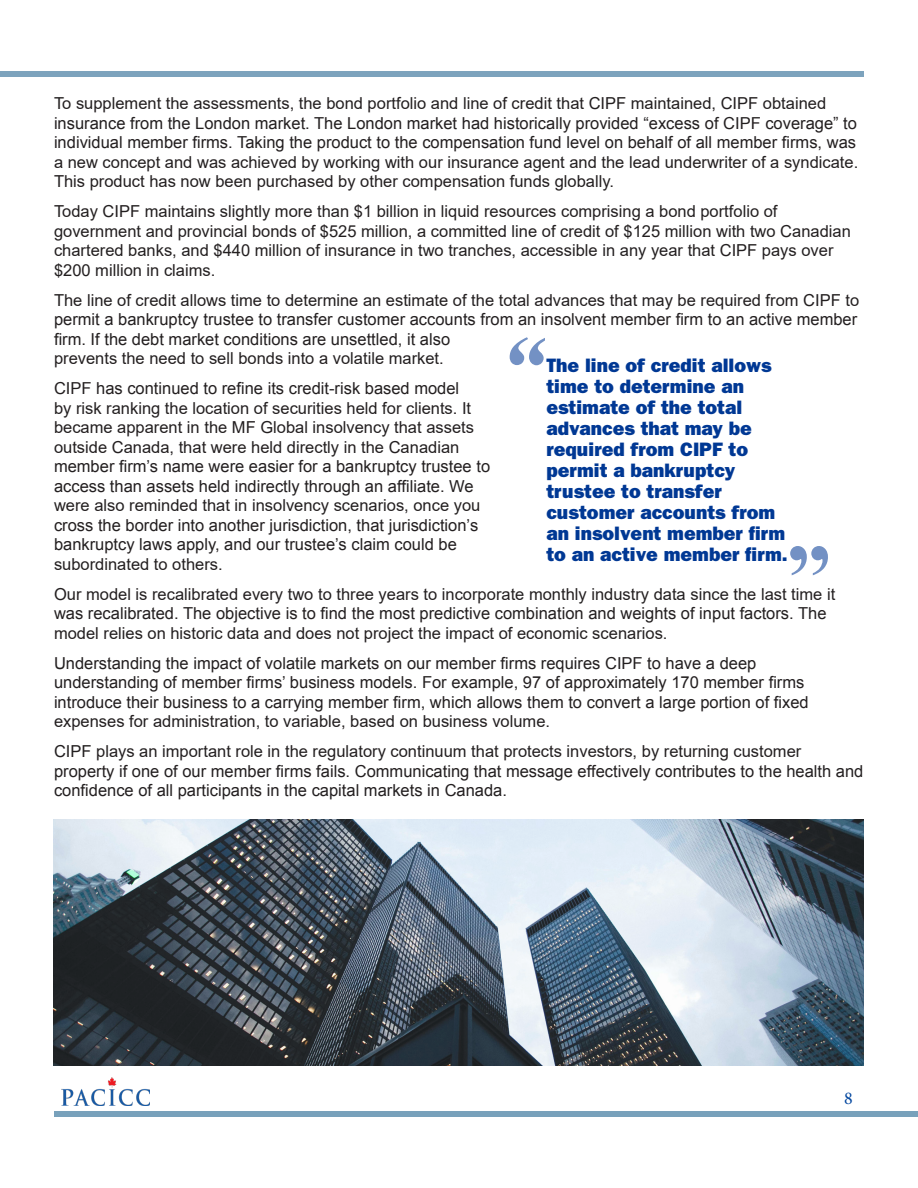
<style>
.page{position:relative;width:918px;height:1188px;background:#fff}
.page>*{position:absolute;margin:0;border:0;box-sizing:border-box;transform-origin:0 0}
.t1{font:italic 700 90px "Times New Roman";color:#003894}
.t2{font:700 90px "Times New Roman";color:#003894}
.t3{font:19.5px/21px "ITC Franklin Gothic Std Hvy";color:#003894}
.t4{font:18px "Minion Pro";color:#00459e}
.t5{font:16.5px/19.5px "Arial";color:#231f20}
</style>
<div class="page">
<div style="left:0;top:71px;width:864px;height:6px;background:#7da3bd"></div>
<div style="left:54px;top:1111px;width:864px;height:6px;background:#78a1bb"></div>
<img style="left:62px;top:1078px;width:88px;height:28px">
<img style="left:54px;top:819px;width:810px;height:246px">
<p class="t5" style="left:54px;top:94px;width:806px">To supplement the assessments, the bond portfolio and line of credit that CIPF maintained, CIPF obtained insurance from the London market. The London market had historically provided “excess of CIPF coverage” to individual member firms. Taking the product to the compensation fund level on behalf of all member firms, was a new concept and was achieved by working with our insurance agent and the lead underwriter of a syndicate.<br>This product has now been purchased by other compensation funds globally.</p>
<p class="t5" style="left:54px;top:202px;width:798px">Today CIPF maintains slightly more than $1 billion in liquid resources comprising a bond portfolio of government and provincial bonds of $525 million, a committed line of credit of $125 million with two Canadian chartered banks, and $440 million of insurance in two tranches, accessible in any year that CIPF pays over $200 million in claims.</p>
<p class="t5" style="left:54px;top:290px;width:807px">The line of credit allows time to determine an estimate of the total advances that may be required from CIPF to permit a bankruptcy trustee to transfer customer accounts from an insolvent member firm to an active member firm. If the debt market conditions are unsettled, it also<br>prevents the need to sell bonds into a volatile market.</p>
<p class="t5" style="left:54px;top:379px;width:438px">CIPF has continued to refine its credit-risk based model<br>by risk ranking the location of securities held for clients. It became apparent in the MF Global insolvency that assets outside Canada, that were held directly in the Canadian member firm’s name were easier for a bankruptcy trustee to access than assets held indirectly through an affiliate. We were also reminded that in insolvency scenarios, once you cross the border into another jurisdiction, that jurisdiction’s bankruptcy laws apply, and our trustee’s claim could be subordinated to others.</p>
<h1 class="t1" style="left:499px;top:305px;width:46px">“</h1>
<p class="t3" style="left:546px;top:355px;width:243px">The line of credit allows time to determine an estimate of the total advances that may be required from CIPF to permit a bankruptcy trustee to transfer customer accounts from an insolvent member firm to an active member firm.</p>
<h1 class="t2" style="left:787px;top:515px;width:46px">”</h1>
<p class="t5" style="left:54px;top:584px;width:783px">Our model is recalibrated every two to three years to incorporate monthly industry data since the last time it was recalibrated. The objective is to find the most predictive combination and weights of input factors. The</p>
<p class="t5" style="left:54px;top:623px;width:615px">model relies on historic data and does not project the impact of economic scenarios.</p>
<p class="t5" style="left:54px;top:653px;width:756px">Understanding the impact of volatile markets on our member firms requires CIPF to have a deep understanding of member firms’ business models. For example, 97 of approximately 170 member firms introduce their business to a carrying member firm, which allows them to convert a large portion of fixed expenses for administration, to variable, based on business volume.</p>
<p class="t5" style="left:54px;top:742px;width:811px">CIPF plays an important role in the regulatory continuum that protects investors, by returning customer property if one of our member firms fails. Communicating that message effectively contributes to the health and confidence of all participants in the capital markets in Canada.</p>
<p class="t4" style="left:844px;top:1086px;width:10px">8</p>
</div>
